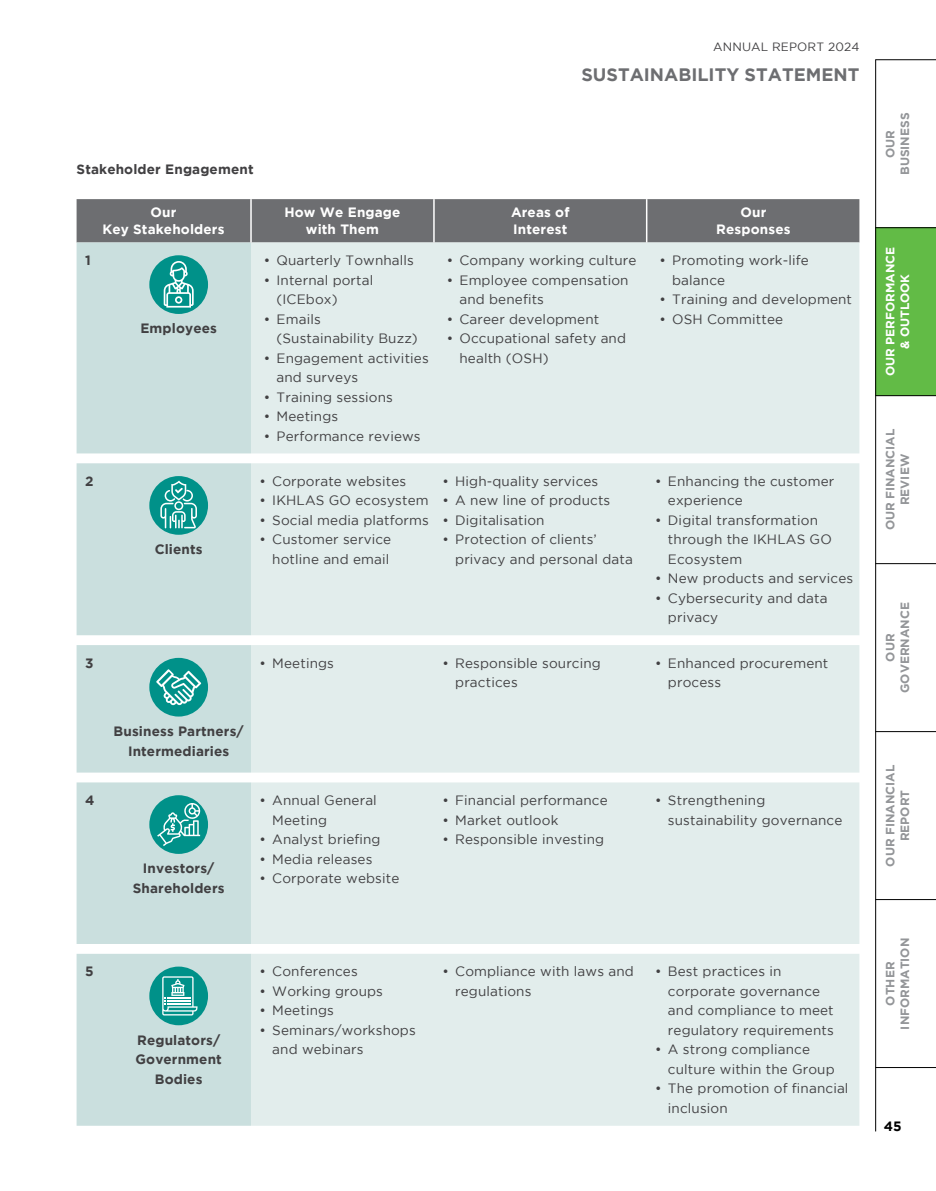
<style>
.page{position:relative;width:936px;height:1191px;background:#fff}
.page>*{position:absolute;margin:0;border:0;box-sizing:border-box;transform-origin:0 0}
.t1{font:700 18px "Gotham";color:#6d6e71}
.t2{font:13.5px/19.5px "Gotham";letter-spacing:.01em;color:#414042}
.t3{font:700 13.5px/19.5px "Gotham";letter-spacing:.01em;color:#414042;text-align:center}
.t4{font:700 13.5px/16.5px "Gotham";letter-spacing:.01em;color:#fff;text-align:center}
.t5{font:700 13.5px "Gotham";color:#000}
.t6{font:700 12px/14.4px "Gotham";color:#939598;text-align:center}
.t7{font:700 12px/14.4px "Gotham";color:#fff;text-align:center}
.t8{font:12px "Gotham";letter-spacing:.01em;color:#414042}
</style>
<div class="page">
<div style="left:875px;top:227px;width:60px;height:168px;background:#62bb46"></div>
<hr style="left:875px;top:60px;width:1px;height:1071px;background:#000">
<hr style="left:875px;top:899px;width:60px;height:1px;background:#000">
<hr style="left:875px;top:1067px;width:60px;height:1px;background:#000">
<hr style="left:875px;top:731px;width:60px;height:1px;background:#000">
<hr style="left:875px;top:563px;width:60px;height:1px;background:#000">
<hr style="left:875px;top:395px;width:60px;height:1px;background:#000">
<hr style="left:875px;top:227px;width:60px;height:1px;background:#000">
<hr style="left:875px;top:59px;width:60px;height:1px;background:#000">
<div style="left:77px;top:199px;width:782px;height:43px;background:#6d6e71"></div>
<div style="left:77px;top:242px;width:174px;height:883px;background:#cadfde"></div>
<div style="left:251px;top:242px;width:608px;height:883px;background:#e2edec"></div>
<hr style="left:250px;top:199px;width:2px;height:43px;background:#fff">
<hr style="left:433px;top:199px;width:1px;height:43px;background:#fff">
<hr style="left:646px;top:199px;width:1px;height:43px;background:#fff">
<div style="left:149px;top:255px;width:59px;height:59px;background:#009189;border-radius:50%"></div>
<svg style="left:164px;top:261px;width:30px;height:46px"></svg>
<div style="left:149px;top:476px;width:59px;height:59px;background:#009189;border-radius:50%"></div>
<svg style="left:160px;top:480px;width:37px;height:48px"></svg>
<div style="left:149px;top:658px;width:59px;height:58px;background:#009189;border-radius:50%"></div>
<svg style="left:156px;top:669px;width:45px;height:36px"></svg>
<div style="left:149px;top:795px;width:59px;height:59px;background:#009189;border-radius:50%"></div>
<svg style="left:157px;top:803px;width:43px;height:43px"></svg>
<div style="left:149px;top:966px;width:59px;height:59px;background:#009189;border-radius:50%"></div>
<svg style="left:162px;top:976px;width:35px;height:39px"></svg>
<p class="t8" style="left:713px;top:40px;width:148px">ANNUAL REPORT 2024</p>
<h1 class="t1" style="left:581px;top:64px;width:279px">SUSTAINABILITY STATEMENT</h1>
<p class="t3" style="left:77px;top:159px;width:178px">Stakeholder Engagement</p>
<p class="t4" style="left:102px;top:204px;width:124px">Our<br>Key Stakeholders</p>
<p class="t4" style="left:284px;top:204px;width:117px">How We Engage with Them</p>
<p class="t4" style="left:511px;top:204px;width:60px;text-align:left">Areas of<br>Interest</p>
<p class="t4" style="left:716px;top:204px;width:76px">Our<br>Responses</p>
<p class="t3" style="left:85px;top:250px;width:7px">1</p>
<p class="t2" style="left:672px;top:250px;width:138px;text-indent:-13px">• Promoting work-life balance</p>
<p class="t2" style="left:659px;top:289px;width:194px">• Training and development</p>
<p class="t2" style="left:659px;top:309px;width:125px">• OSH Committee</p>
<p class="t2" style="left:446px;top:250px;width:191px">• Company working culture</p>
<p class="t2" style="left:459px;top:270px;width:170px;text-indent:-13px">• Employee compensation and benefits</p>
<p class="t2" style="left:446px;top:309px;width:154px">• Career development</p>
<p class="t2" style="left:459px;top:328px;width:168px;text-indent:-13px">• Occupational safety and health (OSH)</p>
<p class="t2" style="left:264px;top:250px;width:152px">• Quarterly Townhalls</p>
<p class="t2" style="left:276px;top:270px;width:98px;text-indent:-13px">• Internal portal (ICEbox)</p>
<p class="t2" style="left:276px;top:309px;width:143px;text-indent:-13px">• Emails (Sustainability Buzz)</p>
<p class="t2" style="left:276px;top:348px;width:154px;text-indent:-13px">• Engagement activities and surveys</p>
<p class="t2" style="left:264px;top:387px;width:131px">• Training sessions</p>
<p class="t2" style="left:264px;top:406px;width:76px">• Meetings</p>
<p class="t2" style="left:264px;top:426px;width:158px">• Performance reviews</p>
<p class="t3" style="left:140px;top:318px;width:78px">Employees</p>
<p class="t3" style="left:85px;top:471px;width:10px">2</p>
<p class="t3" style="left:155px;top:539px;width:49px">Clients</p>
<p class="t2" style="left:259px;top:471px;width:148px">• Corporate websites</p>
<p class="t2" style="left:259px;top:491px;width:171px">• IKHLAS GO ecosystem</p>
<p class="t2" style="left:259px;top:510px;width:171px">• Social media platforms</p>
<p class="t2" style="left:259px;top:530px;width:133px;text-align:right">• Customer service hotline and email</p>
<p class="t2" style="left:442px;top:471px;width:157px">• High-quality services</p>
<p class="t2" style="left:442px;top:490px;width:169px">• A new line of products</p>
<p class="t2" style="left:442px;top:510px;width:104px">• Digitalisation</p>
<p class="t2" style="left:455px;top:529px;width:179px;text-indent:-13px">• Protection of clients’ privacy and personal data</p>
<p class="t2" style="left:668px;top:471px;width:168px;text-indent:-13px">• Enhancing the customer experience</p>
<p class="t2" style="left:668px;top:510px;width:165px;text-indent:-13px">• Digital transformation through the IKHLAS GO<br>Ecosystem</p>
<p class="t2" style="left:655px;top:568px;width:199px">• New products and services</p>
<p class="t2" style="left:668px;top:588px;width:161px;text-indent:-13px">• Cybersecurity and data privacy</p>
<p class="t3" style="left:85px;top:653px;width:10px">3</p>
<p class="t2" style="left:259px;top:653px;width:76px">• Meetings</p>
<p class="t2" style="left:455px;top:653px;width:147px;text-indent:-13px">• Responsible sourcing practices</p>
<p class="t2" style="left:668px;top:653px;width:162px;text-indent:-13px">• Enhanced procurement process</p>
<p class="t3" style="left:114px;top:721px;width:132px">Business Partners/<br>Intermediaries</p>
<p class="t3" style="left:85px;top:790px;width:11px">4</p>
<p class="t3" style="left:133px;top:858px;width:93px">Investors/<br>Shareholders</p>
<p class="t2" style="left:272px;top:790px;width:106px;text-indent:-13px">• Annual General<br>Meeting</p>
<p class="t2" style="left:259px;top:829px;width:122px">• Analyst briefing</p>
<p class="t2" style="left:259px;top:849px;width:114px">• Media releases</p>
<p class="t2" style="left:259px;top:868px;width:141px">• Corporate website</p>
<p class="t2" style="left:442px;top:790px;width:167px">• Financial performance</p>
<p class="t2" style="left:442px;top:810px;width:117px">• Market outlook</p>
<p class="t2" style="left:442px;top:829px;width:163px">• Responsible investing</p>
<p class="t2" style="left:668px;top:790px;width:176px;text-indent:-13px">• Strengthening sustainability governance</p>
<p class="t3" style="left:85px;top:961px;width:10px">5</p>
<p class="t3" style="left:135px;top:1030px;width:88px">Regulators/<br>Government<br>Bodies</p>
<p class="t2" style="left:259px;top:961px;width:100px">• Conferences</p>
<p class="t2" style="left:259px;top:981px;width:125px">• Working groups</p>
<p class="t2" style="left:259px;top:1000px;width:76px">• Meetings</p>
<p class="t2" style="left:272px;top:1020px;width:145px;text-indent:-13px">• Seminars/workshops and webinars</p>
<p class="t2" style="left:455px;top:961px;width:180px;text-indent:-13px">• Compliance with laws and regulations</p>
<p class="t2" style="left:668px;top:961px;width:167px;text-indent:-13px">• Best practices in corporate governance and compliance to meet regulatory requirements</p>
<p class="t2" style="left:668px;top:1039px;width:168px;text-indent:-13px">• A strong compliance culture within the Group</p>
<p class="t2" style="left:668px;top:1078px;width:182px;text-indent:-13px">• The promotion of financial inclusion</p>
<p class="t6" style="left:882px;top:175px;width:64px;rotate:-90deg">OUR<br>BUSINESS</p>
<p class="t7" style="left:882px;top:376px;width:131px;rotate:-90deg">OUR PERFORMANCE &amp; OUTLOOK</p>
<p class="t6" style="left:882px;top:530px;width:103px;rotate:-90deg">OUR FINANCIAL<br>REVIEW</p>
<p class="t6" style="left:882px;top:693px;width:92px;rotate:-90deg">OUR<br>GOVERNANCE</p>
<p class="t6" style="left:882px;top:866px;width:103px;rotate:-90deg">OUR FINANCIAL<br>REPORT</p>
<p class="t6" style="left:882px;top:1029px;width:93px;rotate:-90deg">OTHER<br>INFORMATION</p>
<p class="t5" style="left:883px;top:1118px;width:19px">45</p>
</div>
